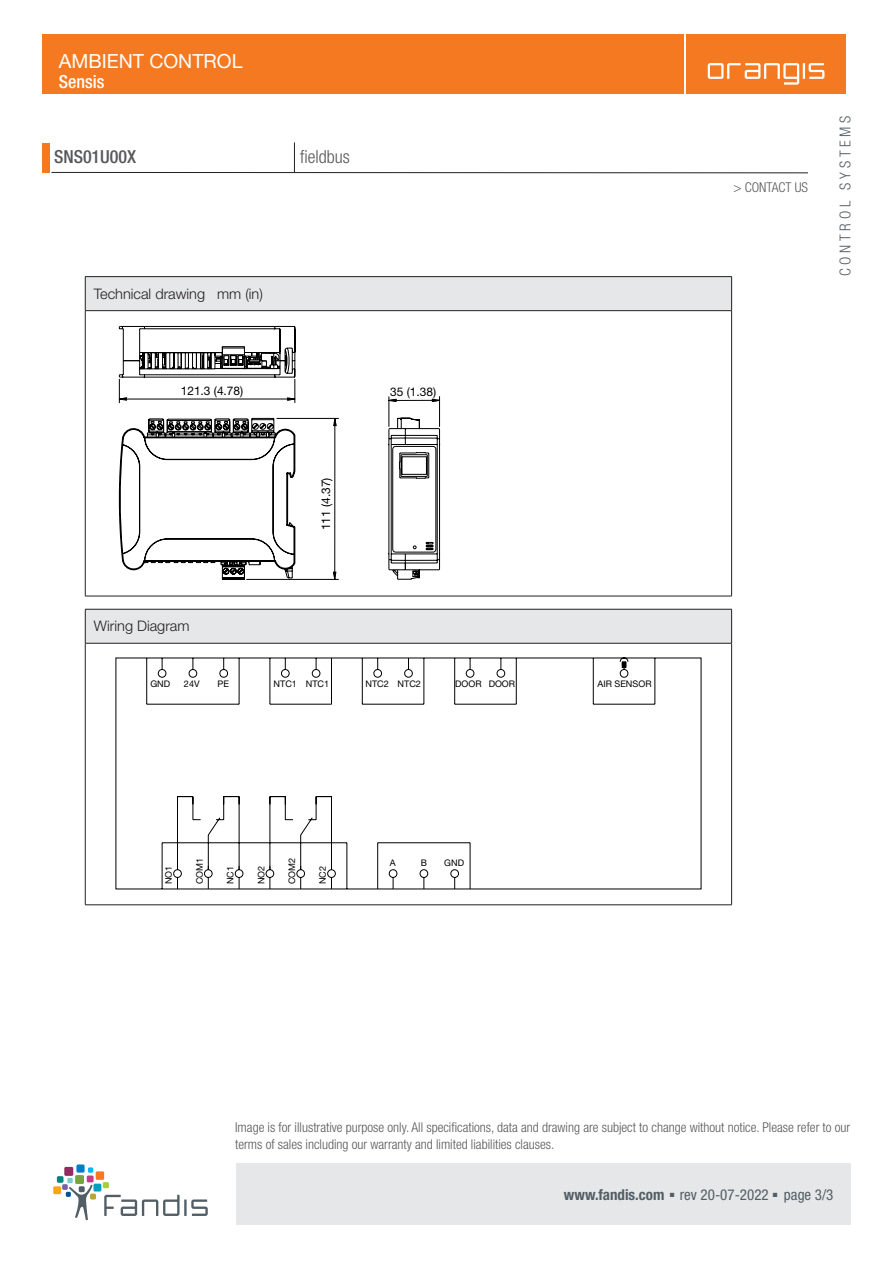
<style>
.page{position:relative;width:893px;height:1263px;background:#fff}
.page>*{position:absolute;margin:0;border:0;box-sizing:border-box;transform-origin:0 0}
.t1{font:19.5px "Helvetica Neue LT Std";color:#fff}
.t2{font:500 condensed 18px "Helvetica Neue LT Std";color:#57585a}
.t3{font:300 condensed 18px "Helvetica Neue LT Std";color:#57585a}
.t4{font:500 condensed 18px "Helvetica Neue LT Std";color:#fff}
.t5{font:condensed 15px "Helvetica Neue LT Std";color:#525e65}
.t6{font:300 condensed 15px "Helvetica Neue LT Std";letter-spacing:.25em;color:#525e65}
.T3Titolo{font:300 14.55px "Helvetica Neue LT Std";color:#231f20}
.t7{font:300 condensed 13.5px/16.5px "Helvetica Neue LT Std";color:#57585a}
.t8{font:12px "f 0 0";color:#000}
.t9{font:9.15px "f 0 0";color:#000}
.s1{font-weight:700}
.s2{font-family:"Arial";font-stretch:normal;font-size:9px}
</style>
<div class="page">
<div style="left:43px;top:35px;width:641px;height:59px;background:#f47921"></div>
<div style="left:236px;top:1163px;width:614px;height:62px;background:#e6e7e9"></div>
<div style="left:43px;top:143px;width:7px;height:30px;background:#f47921"></div>
<hr style="left:51px;top:172px;width:757px;height:1px;background:#231f20">
<div style="left:687px;top:35px;width:159px;height:59px;background:#f47921"></div>
<svg style="left:708px;top:63px;width:116px;height:22px"></svg>
<hr style="left:294px;top:142px;width:1px;height:31px;background:#231f20">
<svg style="left:104px;top:1195px;width:104px;height:21px"></svg>
<div style="left:94px;top:1184px;width:7px;height:7px;background:#009fc3"></div>
<div style="left:57px;top:1176px;width:7px;height:7px;background:#00867d"></div>
<div style="left:76px;top:1164px;width:9px;height:8px;background:#007ec5"></div>
<div style="left:96px;top:1171px;width:8px;height:9px;background:#f47921"></div>
<svg style="left:103px;top:1182px;width:6px;height:6px"></svg>
<svg style="left:62px;top:1167px;width:34px;height:53px"></svg>
<div style="left:53px;top:1186px;width:8px;height:8px;background:#f9a51b"></div>
<div style="left:85px;top:277px;width:647px;height:34px;background:#e6e7e9"></div>
<hr style="left:85px;top:276px;width:647px;height:1px;background:#231f20">
<hr style="left:85px;top:277px;width:1px;height:33px;background:#231f20">
<hr style="left:731px;top:277px;width:1px;height:33px;background:#231f20">
<hr style="left:85px;top:310px;width:647px;height:1px;background:#231f20">
<hr style="left:85px;top:311px;width:1px;height:285px;background:#231f20">
<hr style="left:731px;top:311px;width:1px;height:285px;background:#231f20">
<hr style="left:85px;top:596px;width:647px;height:1px;background:#231f20">
<svg style="left:118px;top:325px;width:178px;height:21px"></svg>
<svg style="left:118px;top:346px;width:323px;height:234px"></svg>
<div style="left:85px;top:609px;width:647px;height:34px;background:#e6e7e9"></div>
<hr style="left:85px;top:609px;width:647px;height:1px;background:#231f20">
<hr style="left:85px;top:609px;width:1px;height:34px;background:#231f20">
<hr style="left:731px;top:609px;width:1px;height:34px;background:#231f20">
<hr style="left:85px;top:643px;width:647px;height:1px;background:#231f20">
<hr style="left:85px;top:643px;width:1px;height:261px;background:#231f20">
<hr style="left:731px;top:643px;width:1px;height:261px;background:#231f20">
<hr style="left:85px;top:904px;width:647px;height:1px;background:#231f20">
<svg style="left:115px;top:657px;width:587px;height:233px"></svg>
<svg style="left:622px;top:662px;width:4px;height:5px"></svg>
<svg style="left:173px;top:667px;width:456px;height:223px"></svg>
<svg style="left:377px;top:842px;width:94px;height:48px"></svg>
<h1 class="t1" style="left:59px;top:49px;width:185px">AMBIENT CONTROL</h1>
<h2 class="t4" style="left:59px;top:71px;width:47px">Sensis</h2>
<h2 class="t2" style="left:54px;top:146px;width:84px">SNS01U00X</h2>
<h2 class="t3" style="left:300px;top:147px;width:51px">fieldbus</h2>
<p class="T3Titolo" style="left:94px;top:285px;width:171px">Technical drawing mm (in)</p>
<p class="t8" style="left:181px;top:386px;width:64px">121.3 (4.78)</p>
<p class="t8" style="left:390px;top:387px;width:48px">35 (1.38)</p>
<p class="T3Titolo" style="left:94px;top:617px;width:97px">Wiring Diagram</p>
<p class="t8" style="left:321px;top:530px;width:54px;rotate:-90deg">111 (4.37)</p>
<p class="t9" style="left:150px;top:681px;width:21px">GND</p>
<p class="t9" style="left:184px;top:681px;width:17px">24V</p>
<p class="t9" style="left:217px;top:681px;width:13px">PE</p>
<p class="t9" style="left:274px;top:681px;width:57px">NTC1 NTC1</p>
<p class="t9" style="left:365px;top:681px;width:57px">NTC2 NTC2</p>
<p class="t9" style="left:455px;top:681px;width:61px">DOOR DOOR</p>
<p class="t9" style="left:598px;top:681px;width:56px">AIR SENSOR</p>
<p class="t9" style="left:165px;top:884px;width:20px;rotate:-90deg">NO1</p>
<p class="t9" style="left:196px;top:884px;width:28px;rotate:-90deg">COM1</p>
<p class="t9" style="left:227px;top:884px;width:20px;rotate:-90deg">NC1</p>
<p class="t9" style="left:258px;top:884px;width:20px;rotate:-90deg">NO2</p>
<p class="t9" style="left:288px;top:884px;width:28px;rotate:-90deg">COM2</p>
<p class="t9" style="left:319px;top:884px;width:20px;rotate:-90deg">NC2</p>
<p class="t9" style="left:390px;top:859px;width:7px">A</p>
<p class="t9" style="left:421px;top:859px;width:8px">B</p>
<p class="t9" style="left:444px;top:859px;width:21px">GND</p>
<p class="t7" style="left:733px;top:179px;width:76px">&gt; CONTACT US</p>
<p class="t6" style="left:836px;top:276px;width:163px;rotate:-90deg">CONTROL SYSTEMS</p>
<p class="t7" style="left:235px;top:1119px;width:617px">Image is for illustrative purpose only. All specifications, data and drawing are subject to change without notice. Please refer to our terms of sales including our warranty and limited liabilities clauses.</p>
<p class="t5" style="left:564px;top:1186px;width:271px"><span class="s1">www.fandis.com</span> <span class="s2">■</span> rev 20-07-2022 <span class="s2">■</span> page 3/3</p>
</div>
